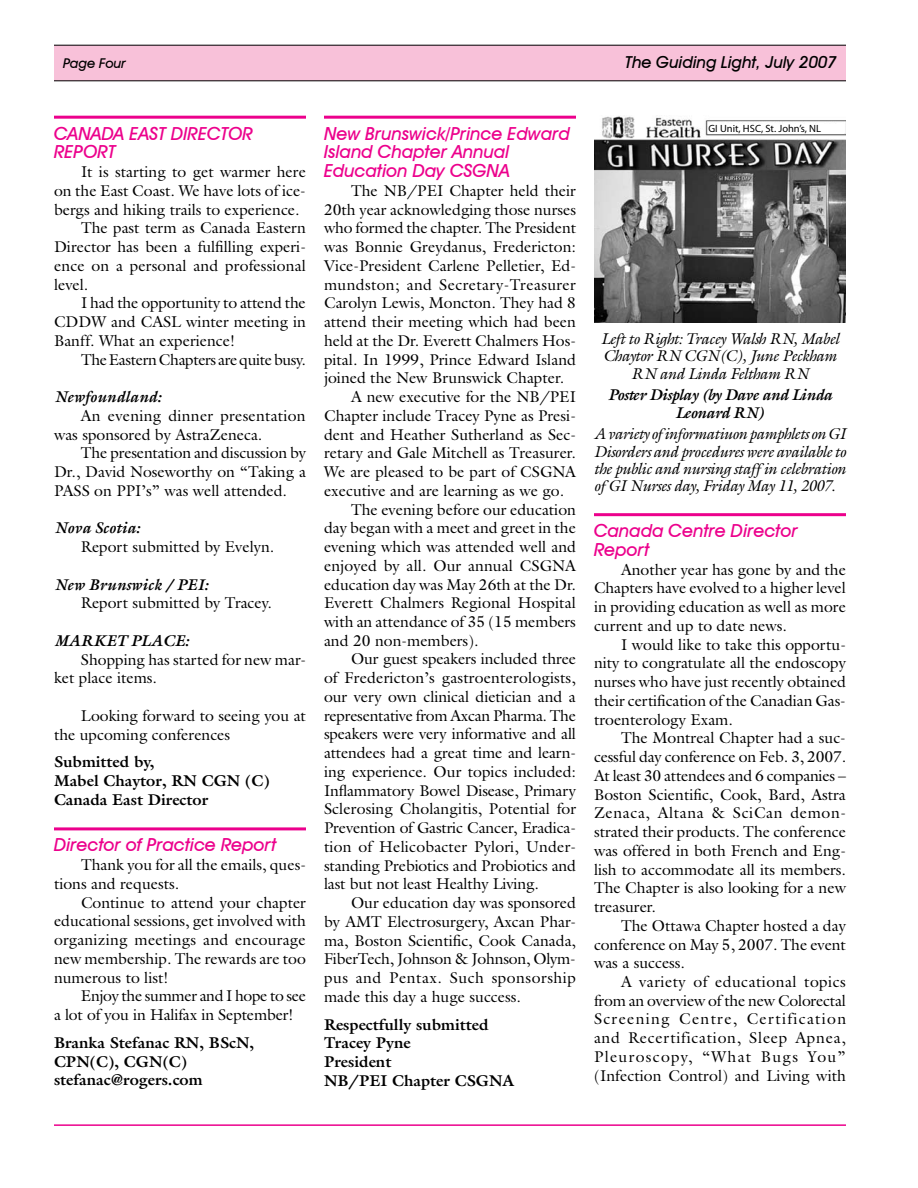
<style>
.page{position:relative;width:918px;height:1188px;background:#fff}
.page>*{position:absolute;margin:0;border:0;box-sizing:border-box;transform-origin:0 0}
.t1{font:italic 500 18px/18.8px "Avant Garde IT Cby BT";color:#ec008c}
.t2{font:italic 500 16.5px "Avant Garde IT Cby BT";color:#000}
.t3{font:15.75px/18.8px "Galliard";color:#000}
.t4{font:italic 15.75px/17.2px "Galliard";letter-spacing:-.03em;color:#000;text-align:center}
.t5{font:700 15.75px/18.8px "Galliard";color:#000}
.t6{font:italic 700 15.75px "Galliard";color:#000}
.t7{font:italic 700 15.75px/17.2px "Galliard";letter-spacing:-.03em;color:#000;text-align:center}
.t8{font:15.75px "Galliard";letter-spacing:-.025em;color:#000}
.t9{font:15.75px "Galliard";letter-spacing:.02em;color:#000}
.t10{font:15.75px "Galliard";letter-spacing:.035em;color:#000}
.t11{font:italic 500 13.5px "Avant Garde IT Cby BT";color:#000}
.t12{font:10.5px "Myriad Pro";color:#000}
</style>
<div class="page">
<hr style="left:54px;top:1124px;width:792px;height:2px;background:#ec008c">
<hr style="left:54px;top:116px;width:252px;height:3px;background:#ec008c">
<hr style="left:54px;top:827px;width:252px;height:3px;background:#ec008c">
<hr style="left:324px;top:116px;width:252px;height:3px;background:#ec008c">
<hr style="left:594px;top:513px;width:252px;height:3px;background:#ec008c">
<div style="left:54px;top:45px;width:792px;height:36px;background:#f8c1d9"></div>
<hr style="left:54px;top:45px;width:792px;height:1px;background:#000">
<hr style="left:54px;top:81px;width:792px;height:1px;background:#000">
<img style="left:594px;top:116px;width:252px;height:207px">
<div style="left:709px;top:124px;width:135px;height:10px;background:#fff"></div>
<p class="t11" style="left:63px;top:54px;width:64px">Page Four</p>
<p class="t2" style="left:625px;top:52px;width:214px">The Guiding Light, July 2007</p>
<p class="t1" style="left:54px;top:124px;width:201px">CANADA EAST DIRECTOR<br>REPORT</p>
<p class="t3" style="left:81px;top:162px;width:226px">It is starting to get warmer here</p>
<p class="t3" style="left:54px;top:181px;width:253px">on the East Coast. We have lots of ice-</p>
<p class="t3" style="left:54px;top:200px;width:244px">bergs and hiking trails to experience.</p>
<p class="t3" style="left:81px;top:218px;width:227px">The past term as Canada Eastern</p>
<p class="t3" style="left:54px;top:237px;width:253px">Director has been a fulfilling experi-</p>
<p class="t3" style="left:54px;top:256px;width:253px">ence on a personal and professional</p>
<p class="t3" style="left:54px;top:275px;width:33px">level.</p>
<p class="t3" style="left:81px;top:293px;width:226px">I had the opportunity to attend the</p>
<p class="t3" style="left:54px;top:312px;width:254px">CDDW and CASL winter meeting in</p>
<p class="t3" style="left:54px;top:331px;width:183px">Banff. What an experience!</p>
<p class="t8" style="left:81px;top:349px;width:224px">The Eastern Chapters are quite busy.</p>
<p class="t6" style="left:54px;top:387px;width:109px">Newfoundland:</p>
<p class="t3" style="left:54px;top:406px;width:253px;text-indent:27px">An evening dinner presentation was sponsored by AstraZeneca.</p>
<p class="t3" style="left:54px;top:443px;width:254px;text-align:justify;text-indent:27px">The presentation and discussion by Dr. , David Noseworthy on “Taking a PASS on PPI’s” was well attended.</p>
<p class="t6" style="left:54px;top:518px;width:87px">Nova Scotia:</p>
<p class="t3" style="left:81px;top:537px;width:192px">Report submitted by Evelyn.</p>
<p class="t6" style="left:54px;top:574px;width:156px">New Brunswick / PEI:</p>
<p class="t3" style="left:81px;top:593px;width:190px">Report submitted by Tracey.</p>
<p class="t6" style="left:54px;top:631px;width:136px">MARKET PLACE:</p>
<p class="t3" style="left:54px;top:650px;width:254px;text-indent:27px">Shopping has started for new mar&shy;ket place items.</p>
<p class="t3" style="left:54px;top:706px;width:254px;text-indent:27px">Looking forward to seeing you at the upcoming conferences</p>
<p class="t5" style="left:54px;top:752px;width:217px">Submitted by,<br>Mabel Chaytor, RN CGN (C)<br>Canada East Director</p>
<p class="t1" style="left:54px;top:836px;width:224px">Director of Practice Report</p>
<p class="t3" style="left:54px;top:855px;width:253px;text-indent:27px">Thank you for all the emails, ques&shy;tions and requests.</p>
<p class="t3" style="left:54px;top:893px;width:254px;text-align:justify;text-indent:27px">Continue to attend your chapter educational sessions, get involved with organizing meetings and encourage new membership. The rewards are too numerous to list!</p>
<p class="t3" style="left:54px;top:986px;width:253px;text-indent:27px">Enjoy the summer and I hope to see a lot of you in Halifax in September!</p>
<p class="t5" style="left:54px;top:1033px;width:202px">Branka Stefanac RN, BScN,<br>CPN(C), CGN(C) stefanac@rogers.com</p>
<p class="t1" style="left:324px;top:124px;width:247px">New Brunswick/Prince Edward<br>Island Chapter Annual<br>Education Day CSGNA</p>
<p class="t3" style="left:351px;top:181px;width:226px">The NB/PEI Chapter held their</p>
<p class="t3" style="left:324px;top:200px;width:254px">20th year acknowledging those nurses</p>
<p class="t3" style="left:324px;top:218px;width:254px">who formed the chapter. The President</p>
<p class="t3" style="left:324px;top:237px;width:253px">was Bonnie Greydanus, Fredericton:</p>
<p class="t3" style="left:324px;top:256px;width:254px">Vice-President Carlene Pelletier, Ed-</p>
<p class="t9" style="left:324px;top:274px;width:253px">mundston; and Secretary-Treasurer</p>
<p class="t3" style="left:324px;top:293px;width:254px">Carolyn Lewis, Moncton. They had 8</p>
<p class="t3" style="left:324px;top:312px;width:254px">attend their meeting which had been</p>
<p class="t3" style="left:324px;top:331px;width:254px">held at the Dr. Everett Chalmers Hos-</p>
<p class="t3" style="left:324px;top:350px;width:253px">pital. In 1999, Prince Edward Island</p>
<p class="t3" style="left:324px;top:368px;width:239px">joined the New Brunswick Chapter.</p>
<p class="t3" style="left:351px;top:387px;width:226px">A new executive for the NB/PEI</p>
<p class="t3" style="left:324px;top:406px;width:253px">Chapter include Tracey Pyne as Presi-</p>
<p class="t3" style="left:324px;top:425px;width:254px">dent and Heather Sutherland as Sec-</p>
<p class="t3" style="left:324px;top:443px;width:251px">retary and Gale Mitchell as Treasurer.</p>
<p class="t3" style="left:324px;top:462px;width:253px">We are pleased to be part of CSGNA</p>
<p class="t3" style="left:324px;top:481px;width:239px">executive and are learning as we go.</p>
<p class="t3" style="left:351px;top:500px;width:227px">The evening before our education</p>
<p class="t3" style="left:324px;top:518px;width:253px">day began with a meet and greet in the</p>
<p class="t3" style="left:324px;top:537px;width:254px">evening which was attended well and</p>
<p class="t3" style="left:324px;top:556px;width:253px">enjoyed by all. Our annual CSGNA</p>
<p class="t3" style="left:324px;top:575px;width:251px">education day was May 26th at the Dr.</p>
<p class="t3" style="left:324px;top:593px;width:253px">Everett Chalmers Regional Hospital</p>
<p class="t3" style="left:324px;top:612px;width:253px">with an attendance of 35 (15 members</p>
<p class="t3" style="left:324px;top:631px;width:153px">and 20 non-members).</p>
<p class="t3" style="left:351px;top:650px;width:227px">Our guest speakers included three</p>
<p class="t3" style="left:324px;top:668px;width:253px">of Fredericton’s gastroenterologists,</p>
<p class="t3" style="left:324px;top:687px;width:253px">our very own clinical dietician and a</p>
<p class="t3" style="left:324px;top:706px;width:254px">representative from Axcan Pharma. The</p>
<p class="t3" style="left:324px;top:725px;width:254px">speakers were very informative and all</p>
<p class="t3" style="left:324px;top:743px;width:253px">attendees had a great time and learn-</p>
<p class="t3" style="left:324px;top:762px;width:254px">ing experience. Our topics included:</p>
<p class="t3" style="left:324px;top:781px;width:253px">Inflammatory Bowel Disease, Primary</p>
<p class="t3" style="left:324px;top:799px;width:254px">Sclerosing Cholangitis, Potential for</p>
<p class="t3" style="left:324px;top:818px;width:253px">Prevention of Gastric Cancer, Eradica-</p>
<p class="t3" style="left:324px;top:837px;width:254px">tion of Helicobacter Pylori, Under-</p>
<p class="t3" style="left:324px;top:856px;width:253px">standing Prebiotics and Probiotics and</p>
<p class="t3" style="left:324px;top:874px;width:214px">last but not least Healthy Living.</p>
<p class="t3" style="left:351px;top:893px;width:227px">Our education day was sponsored</p>
<p class="t3" style="left:324px;top:912px;width:254px">by AMT Electrosurgery, Axcan Phar-</p>
<p class="t3" style="left:324px;top:931px;width:253px">ma, Boston Scientific, Cook Canada,</p>
<p class="t3" style="left:324px;top:949px;width:253px">FiberTech, Johnson &amp; Johnson, Olym-</p>
<p class="t10" style="left:324px;top:968px;width:253px">pus and Pentax. Such sponsorship</p>
<p class="t3" style="left:324px;top:987px;width:196px">made this day a huge success.</p>
<p class="t5" style="left:324px;top:1015px;width:192px">Respectfully submitted<br>Tracey Pyne<br>President<br>NB/PEI Chapter CSGNA</p>
<p class="t12" style="left:709px;top:122px;width:114px">GI Unit, HSC, St. John’s, NL</p>
<p class="t4" style="left:601px;top:330px;width:240px">Left to Right: Tracey Walsh RN, Mabel<br>Chaytor RN CGN(C), June Peckham<br>RN and Linda Feltham RN</p>
<p class="t7" style="left:608px;top:386px;width:226px">Poster Display (by Dave and Linda<br>Leonard RN)</p>
<p class="t4" style="left:594px;top:425px;width:254px;text-align:justify">A variety of informatiuon pamphlets on GI Disorders and procedures were available to the public and nursing staff in celebration of GI Nurses day, Friday May 11, 2007.</p>
<p class="t1" style="left:594px;top:521px;width:205px">Canada Centre Director<br>Report</p>
<p class="t3" style="left:594px;top:560px;width:254px;text-align:justify;text-indent:27px">Another year has gone by and the Chapters have evolved to a higher level in providing education as well as more current and up to date news.</p>
<p class="t3" style="left:594px;top:635px;width:254px;text-align:justify;text-indent:27px">I would like to take this opportu&shy;nity to congratulate all the endoscopy nurses who have just recently obtained their certification of the Canadian Gas&shy;troenterology Exam.</p>
<p class="t3" style="left:594px;top:728px;width:254px;text-indent:27px">The Montreal Chapter had a suc&shy;cessful day conference on Feb. 3, 2007.<br>At least 30 attendees and 6 companies – Boston Scientific, Cook, Bard, Astra Zenaca, Altana &amp; SciCan demon&shy;strated their products. The conference was offered in both French and Eng&shy;lish to accommodate all its members.<br>The Chapter is also looking for a new treasurer.</p>
<p class="t3" style="left:594px;top:916px;width:254px;text-align:justify;text-indent:27px">The Ottawa Chapter hosted a day conference on May 5, 2007. The event was a success.</p>
<p class="t3" style="left:594px;top:972px;width:254px;text-align:justify;text-indent:27px">A variety of educational topics from an overview of the new Colorectal Screening Centre, Certification and Recertification, Sleep Apnea, Pleuroscopy, “What Bugs You” (Infection Control) and Living with</p>
</div>
